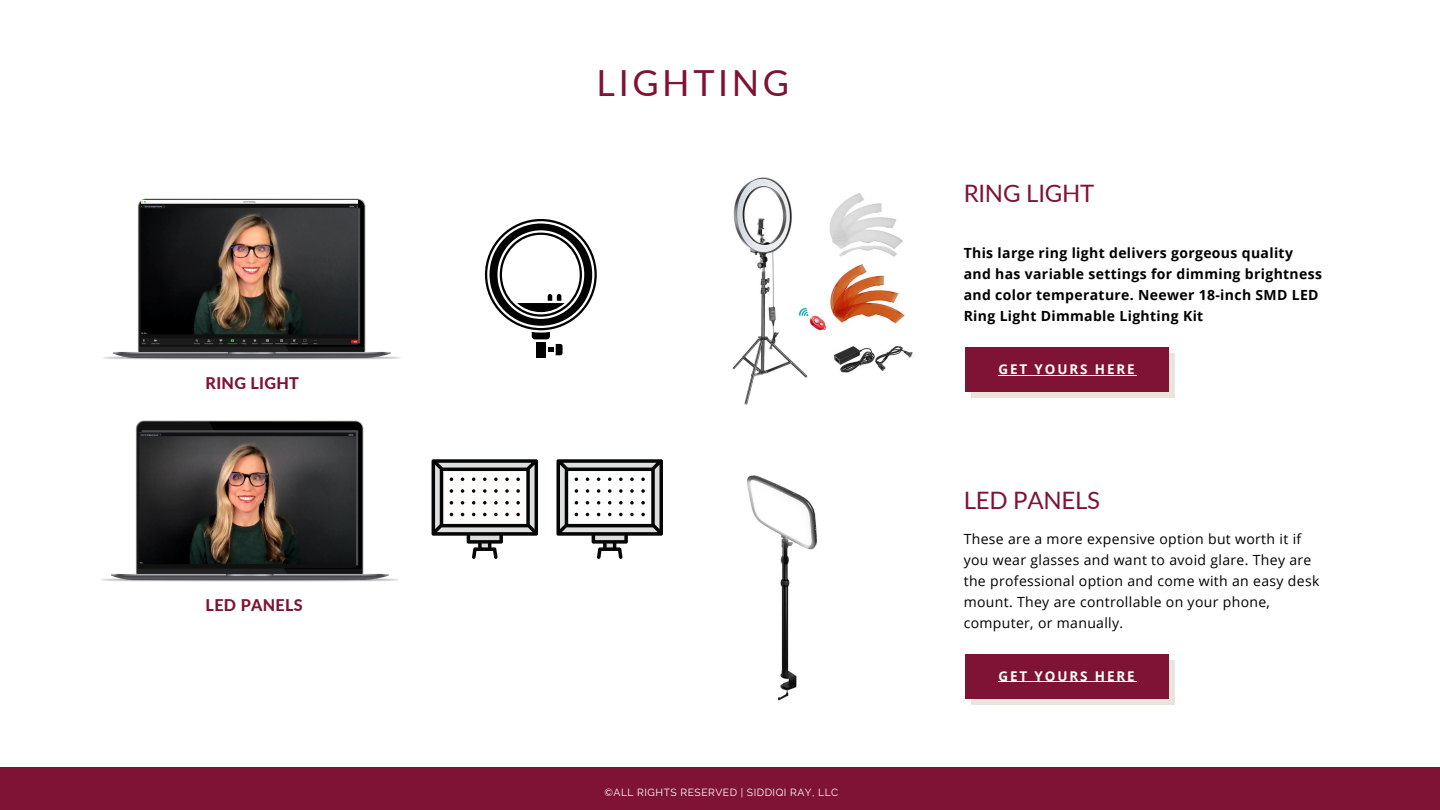
<style>
.page{position:relative;width:1440px;height:810px;background:#fff}
.page>*{position:absolute;margin:0;border:0;box-sizing:border-box;transform-origin:0 0}
.t1{font:36px "Lato";letter-spacing:.1em;color:#7f1335}
.t2{font:24px "Lato";letter-spacing:-.01em;color:#7f1335}
.t3{font:800 16.1px "Lato";letter-spacing:.02em;color:#7f1335}
.t4{font:14px/21px "Open Sans";letter-spacing:.025em;color:#000}
.t5{font:700 14px/21px "Open Sans";letter-spacing:.025em;color:#000}
.t6{font:700 13.4px "Open Sans";letter-spacing:.14em;color:#fff}
.t7{font:10.3px "Raleway";letter-spacing:.05em;color:#fff}
</style>
<div class="page">
<img style="left:103px;top:198px;width:297px;height:162px">
<img style="left:141px;top:201px;width:216px;height:143px">
<img style="left:101px;top:420px;width:297px;height:162px">
<img style="left:139px;top:432px;width:216px;height:136px">
<div style="left:0;top:767px;width:1440px;height:43px;background:#7f1335"></div>
<div style="left:536px;top:342px;width:9px;height:16px;background:#000"></div>
<svg style="left:485px;top:219px;width:112px;height:136px"></svg>
<svg style="left:432px;top:459px;width:106px;height:100px"></svg>
<svg style="left:557px;top:459px;width:106px;height:100px"></svg>
<img style="left:732px;top:177px;width:182px;height:228px">
<svg style="left:972px;top:354px;width:203px;height:44px;background:#dbc6c5"></svg>
<div style="left:965px;top:347px;width:203px;height:44px;background:#7f1335"></div>
<hr style="left:999px;top:375px;width:138px;height:1px;background:#fff">
<svg style="left:972px;top:661px;width:203px;height:44px;background:#dbc6c5"></svg>
<div style="left:965px;top:654px;width:203px;height:44px;background:#7f1335"></div>
<hr style="left:999px;top:682px;width:138px;height:1px;background:#fff">
<img style="left:747px;top:475px;width:70px;height:226px">
<p class="t3" style="left:206px;top:373px;width:95px">RING LIGHT</p>
<p class="t3" style="left:206px;top:595px;width:99px">LED PANELS</p>
<p class="t1" style="left:597px;top:61px;width:194px">LIGHTING</p>
<p class="t7" style="left:604px;top:787px;width:235px">©ALL RIGHTS RESERVED | SIDDIQI RAY, LLC</p>
<p class="t2" style="left:964px;top:179px;width:132px">RING LIGHT</p>
<p class="t5" style="left:964px;top:242px;width:360px">This large ring light delivers gorgeous quality and has variable settings for dimming brightness and color temperature. Neewer 18-inch SMD LED Ring Light Dimmable Lighting Kit</p>
<p class="t6" style="left:999px;top:360px;width:138px">GET YOURS HERE</p>
<p class="t2" style="left:964px;top:486px;width:138px">LED PANELS</p>
<p class="t4" style="left:964px;top:528px;width:357px">These are a more expensive option but worth it if you wear glasses and want to avoid glare. They are the professional option and come with an easy desk mount. They are controllable on your phone, computer, or manually.</p>
<p class="t6" style="left:999px;top:667px;width:138px">GET YOURS HERE</p>
</div>
